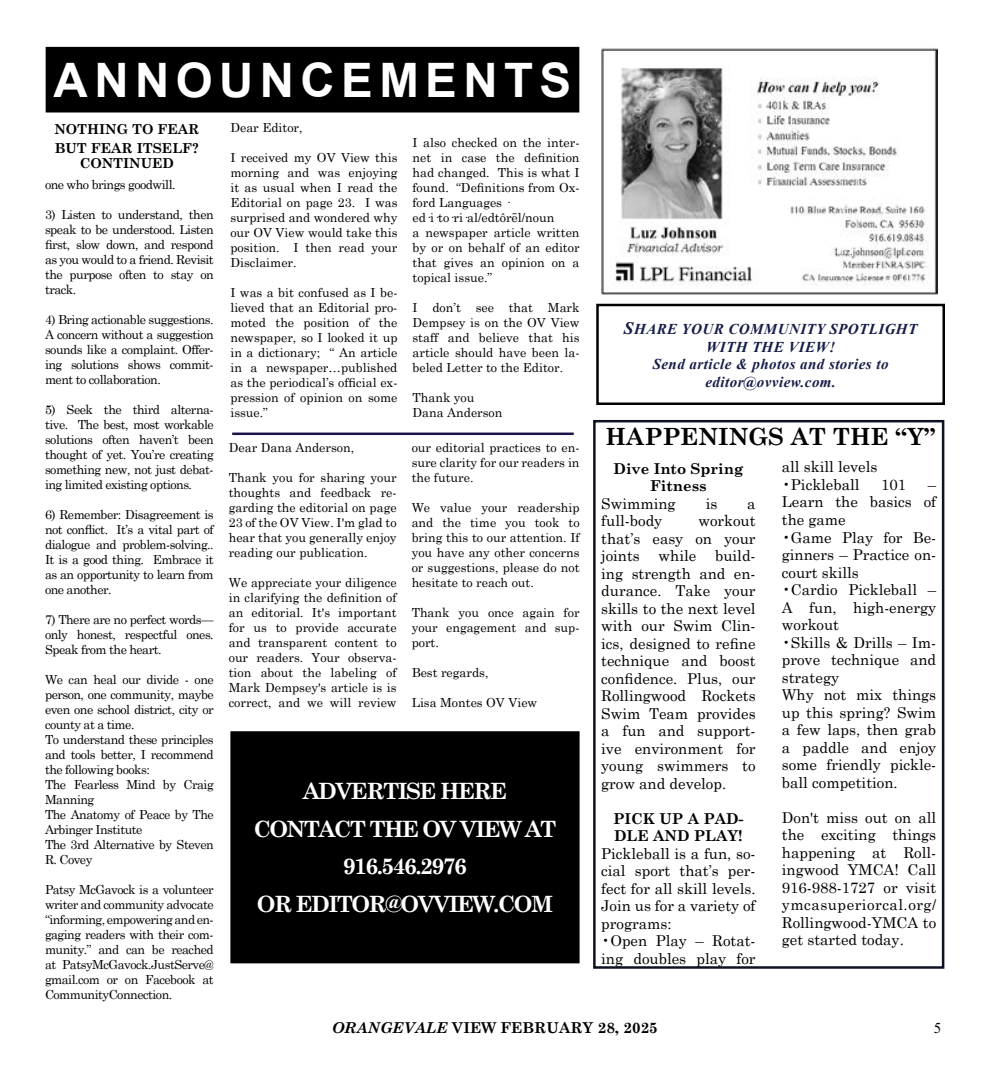
<style>
.page{position:relative;width:990px;height:1080px;background:#fff}
.page>*{position:absolute;margin:0;border:0;box-sizing:border-box;transform-origin:0 0}
.t1{font:700 47.5px "Arial";letter-spacing:.135em;color:#fff}
.t2{font:700 23.75px "Century Schoolbook";color:#000}
.t3{font:700 22.5px "Century Schoolbook";letter-spacing:-.07em;color:#fff}
.t4{font:15px/17.5px "Century Schoolbook";color:#000;text-align:justify}
.t5{font:italic 700 15px/17.5px "Times New Roman";letter-spacing:.03em;color:#161d48;text-align:center}
.t6{font:700 15px/17.5px "Century Schoolbook";color:#000;text-align:center}
.t7{font:15px "Times New Roman";color:#000}
.t8{font:700 13.75px/18.8px "Century Schoolbook";color:#000;text-align:right}
.t9{font:12.5px/15px "Century Schoolbook";color:#000;text-align:justify}
.t10{font:12.5px/15px "Century Schoolbook";letter-spacing:-.04em;color:#000}
.s1{font-size:17.5px}
.s2{font-style:italic}
</style>
<div class="page">
<img style="left:600px;top:47px;width:338px;height:248px">
<div style="left:46px;top:48px;width:533px;height:64px;background:#000"></div>
<div style="left:46px;top:47px;width:533px;height:65px;border:1px solid #000"></div>
<div style="left:596px;top:304px;width:349px;height:101px;border:2px solid #000"></div>
<div style="left:232px;top:732px;width:346px;height:230px;background:#000"></div>
<div style="left:230px;top:731px;width:350px;height:232px;border:2px solid #000"></div>
<hr style="left:232px;top:433px;width:342px;height:2px;background:#191449">
<div style="left:593px;top:420px;width:351px;height:549px;border:2px solid #0d1223"></div>
<h1 class="t1" style="left:54px;top:47px;width:519px">ANNOUNCEMENTS</h1>
<p class="t8" style="left:54px;top:119px;width:56px">NOTHING</p>
<p class="t8" style="left:55px;top:119px;width:146px">TO FEAR<br>BUT FEAR ITSELF?</p>
<p class="t8" style="left:80px;top:153px;width:96px">CONTINUED</p>
<p class="t10" style="left:45px;top:176px;width:132px">one who brings goodwill.</p>
<p class="t9" style="left:45px;top:206px;width:170px">3) Listen to understand, then speak to be understood. Listen first, slow down, and respond as you would to a friend. Revisit the purpose often to stay on track.</p>
<p class="t9" style="left:45px;top:311px;width:170px">4) Bring actionable suggestions.<br>A concern without a suggestion sounds like a complaint. Offer&shy;ing solutions shows commit&shy;ment to collaboration.</p>
<p class="t9" style="left:45px;top:401px;width:170px">5) Seek the third alterna&shy;tive. The best, most workable solutions often haven’t been thought of yet. You’re creating something new, not just debat&shy;ing limited existing options.</p>
<p class="t9" style="left:45px;top:506px;width:170px">6) Remember: Disagreement is not conflict. It’s a vital part of dialogue and problem-solving..<br>It is a good thing. Embrace it as an opportunity to learn from one another.</p>
<p class="t9" style="left:45px;top:611px;width:170px">7) There are no perfect words— only honest, respectful ones.<br>Speak from the heart.</p>
<p class="t10" style="left:45px;top:671px;width:170px">We can heal our divide - one person, one community, maybe even one school district, city or county at a time.<br>To understand these principles and tools better, I recommend the following books:<br>The Fearless Mind by Craig<br>Manning<br>The Anatomy of Peace by The<br>Arbinger Institute<br>The 3rd Alternative by Steven<br>R. Covey</p>
<p class="t9" style="left:45px;top:881px;width:170px">Patsy McGavock is a volunteer writer and community advocate “informing, empowering and en&shy;gaging readers with their com&shy;munity.” and can be reached at PatsyMcGavock.JustServe@ gmail.com or on Facebook at CommunityConnection.</p>
<p class="t9" style="left:230px;top:119px;width:74px">Dear Editor,</p>
<p class="t9" style="left:230px;top:149px;width:169px">I received my OV View this morning and was enjoying it as usual when I read the Editorial on page 23. I was surprised and wondered why our OV View would take this position. I then read your Disclaimer.</p>
<p class="t9" style="left:230px;top:284px;width:169px">I was a bit confused as I be&shy;lieved that an Editorial pro&shy;moted the position of the newspaper, so I looked it up in a dictionary; “ An article in a newspaper…published as the periodical’s official ex&shy;pression of opinion on some issue.”</p>
<p class="t9" style="left:229px;top:439px;width:127px">Dear Dana Anderson,</p>
<p class="t9" style="left:229px;top:469px;width:169px">Thank you for sharing your thoughts and feedback re&shy;garding the editorial on page 23 of the OV View. I'm glad to hear that you generally enjoy reading our publication.</p>
<p class="t9" style="left:229px;top:574px;width:169px">We appreciate your diligence in clarifying the definition of an editorial. It's important for us to provide accurate and transparent content to our readers. Your observa&shy;tion about the labeling of Mark Dempsey's article is is correct, and we will review</p>
<p class="t9" style="left:412px;top:134px;width:169px;text-align:left">I also checked on the inter&shy;net in case the definition had changed. This is what I found. “Definitions from Ox&shy;ford Languages · ed·i·to·ri·al/edtôrēl/noun<br>a newspaper article written by or on behalf of an editor that gives an opinion on a topical issue.”</p>
<p class="t9" style="left:412px;top:299px;width:169px">I don’t see that Mark Dempsey is on the OV View staff and believe that his article should have been la&shy;beled Letter to the Editor.</p>
<p class="t9" style="left:412px;top:389px;width:92px">Thank you<br>Dana Anderson</p>
<p class="t9" style="left:412px;top:439px;width:169px">our editorial practices to en&shy;sure clarity for our readers in the future.</p>
<p class="t9" style="left:412px;top:499px;width:169px">We value your readership and the time you took to bring this to our attention. If you have any other concerns or suggestions, please do not hesitate to reach out.</p>
<p class="t9" style="left:412px;top:604px;width:169px">Thank you once again for your engagement and sup&shy;port.</p>
<p class="t9" style="left:412px;top:664px;width:78px">Best regards,</p>
<p class="t9" style="left:412px;top:694px;width:127px">Lisa Montes OV View</p>
<h3 class="t3" style="left:303px;top:774px;width:50px">ADVER</h3>
<h3 class="t3" style="left:383px;top:774px;width:75px">TISE HERE</h3>
<h3 class="t3" style="left:253px;top:811px;width:305px">CONTACT THE OV VIEW AT</h3>
<h3 class="t3" style="left:343px;top:849px;width:126px">916.546.2976</h3>
<h3 class="t3" style="left:257px;top:886px;width:296px">OR EDITOR@OVVIEW.COM</h3>
<p class="t5" style="left:624px;top:320px;width:295px"><span class="s1">S</span>HARE YOUR COMMUNITY SPOTLIGHT<br>WITH THE VIEW!<br>Send article &amp; photos and stories to editor@ovview.com.</p>
<h2 class="t2" style="left:606px;top:418px;width:20px">HAPPE</h2>
<h2 class="t2" style="left:698px;top:418px;width:239px">NINGS AT THE “Y”</h2>
<p class="t6" style="left:614px;top:459px;width:131px">DIVE INTO SPRING<br>FITNESS</p>
<p class="t4" style="left:601px;top:493px;width:76px">Swimming</p>
<p class="t4" style="left:706px;top:493px;width:13px">is</p>
<p class="t4" style="left:747px;top:493px;width:10px">a</p>
<p class="t4" style="left:601px;top:511px;width:63px">full-body</p>
<p class="t4" style="left:601px;top:511px;width:156px;text-indent:97px">workout that’s easy on your joints while build&shy;ing strength and en&shy;durance. Take your skills to the next level with our Swim Clin&shy;ics, designed to refine technique and boost confidence. Plus, our Rollingwood Rockets Swim Team provides a fun and support&shy;ive environment for young swimmers to grow and develop.</p>
<p class="t6" style="left:613px;top:809px;width:11px">PIC</p>
<p class="t6" style="left:614px;top:809px;width:131px;text-align:right">K UP A PAD-<br>DLE AND PLAY!</p>
<p class="t4" style="left:601px;top:843px;width:156px">Pickleball is a fun, so&shy;cial sport that’s per&shy;fect for all skill levels.<br>Join us for a variety of programs:</p>
<p class="t4" style="left:601px;top:931px;width:156px">•Open Play – Rotat&shy;ing doubles play for</p>
<p class="t4" style="left:782px;top:457px;width:97px">all skill levels</p>
<p class="t4" style="left:782px;top:475px;width:79px">•Pickleball</p>
<p class="t4" style="left:881px;top:475px;width:27px">101</p>
<p class="t4" style="left:782px;top:475px;width:156px;text-indent:146px">– Learn the basics of the game</p>
<p class="t4" style="left:782px;top:527px;width:156px">•Game Play for Be&shy;ginners – Practice on&shy;court skills</p>
<p class="t4" style="left:782px;top:580px;width:156px">•Cardio Pickleball – A fun, high-energy workout</p>
<p class="t4" style="left:782px;top:632px;width:156px;text-align:left">•Skills &amp; Drills – Im&shy;prove technique and strategy<br>Why not mix things up this spring? Swim a few laps, then grab a paddle and enjoy some friendly pickle&shy;ball competition.</p>
<p class="t4" style="left:782px;top:807px;width:156px">Don't miss out on all the exciting things happening at Roll&shy;ingwood YMCA! Call 916-988-1727 or visit ymcasuperiorcal.org/ Rollingwood-YMCA to get started today.</p>
<p class="t6" style="left:332px;top:1019px;width:327px"><span class="s2">ORANGEVALE</span> VIEW FEBRUARY 28, 2025</p>
<p class="t7" style="left:934px;top:1017px;width:9px">5</p>
</div>
